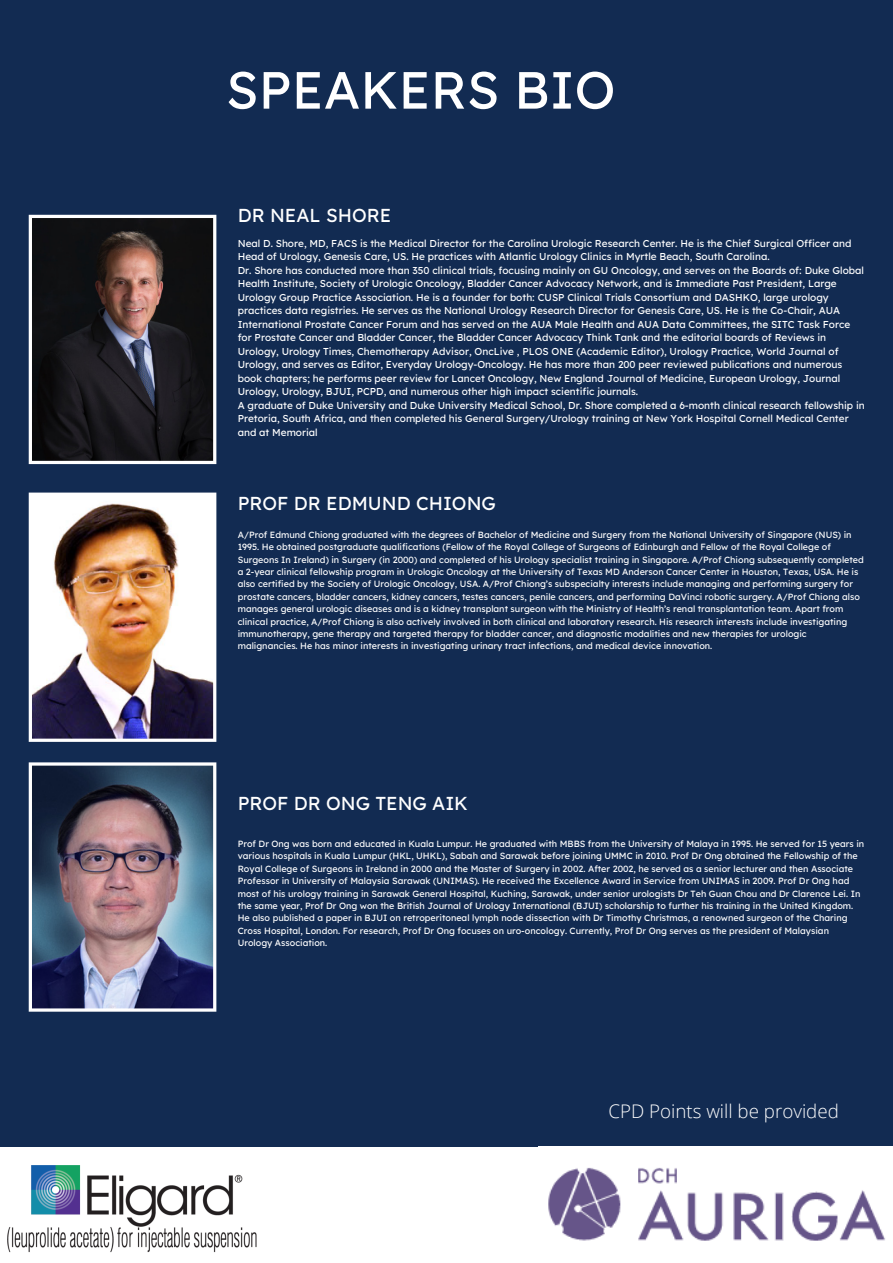
<style>
.page{position:relative;width:893px;height:1263px;background:#122b52}
.page>*{position:absolute;margin:0;border:0;box-sizing:border-box;transform-origin:0 0}
.t1{font:52.2px "Lexend Deca";color:#fff}
.t2{font:18.75px "Lexend Deca";color:#fff}
.t3{font:300 18.75px "Open Sans";color:#fff}
.t4{font:10.05px/13.5px "Lexend Deca";color:#fff}
.t5{font:9px/12.4px "Lexend Deca";color:#fff}
</style>
<div class="page">
<div style="left:0;top:1147px;width:893px;height:116px;background:#fff"></div>
<img style="left:548px;top:1167px;width:337px;height:74px">
<img style="left:7px;top:1165px;width:250px;height:88px">
<svg style="left:29px;top:215px;width:187px;height:249px;background:#383335"></svg>
<img style="left:29px;top:493px;width:187px;height:249px">
<img style="left:29px;top:762px;width:187px;height:250px">
<p class="t1" style="left:226px;top:56px;width:391px">SPEAKERS BIO</p>
<p class="t2" style="left:238px;top:203px;width:155px">DR NEAL SHORE</p>
<p class="t4" style="left:238px;top:236px;width:615px">Neal D. Shore, MD, FACS is the Medical Director for the Carolina Urologic Research Center. He is the Chief Surgical Officer and<br>Head of Urology, Genesis Care, US. He practices with Atlantic Urology Clinics in Myrtle Beach, South Carolina.</p>
<p class="t4" style="left:238px;top:263px;width:628px">Dr. Shore has conducted more than 350 clinical trials, focusing mainly on GU Oncology, and serves on the Boards of: Duke Global Health Institute, Society of Urologic Oncology, Bladder Cancer Advocacy Network, and is Immediate Past President, Large Urology Group Practice Association. He is a founder for both: CUSP Clinical Trials Consortium and DASHKO, large urology practices data registries. He serves as the National Urology Research Director for Genesis Care, US. He is the Co-Chair, AUA International Prostate Cancer Forum and has served on the AUA Male Health and AUA Data Committees, the SITC Task Force for Prostate Cancer and Bladder Cancer, the Bladder Cancer Advocacy Think Tank and the editorial boards of Reviews in Urology, Urology Times, Chemotherapy Advisor, OncLive , PLOS ONE (Academic Editor), Urology Practice, World Journal of Urology, and serves as Editor, Everyday Urology-Oncology. He has more than 200 peer reviewed publications and numerous book chapters; he performs peer review for Lancet Oncology, New England Journal of Medicine, European Urology, Journal Urology, Urology, BJUI, PCPD, and numerous other high impact scientific journals.</p>
<p class="t4" style="left:238px;top:398px;width:628px">A graduate of Duke University and Duke University Medical School, Dr. Shore completed a 6-month clinical research fellowship in<br>Pretoria, South Africa, and then completed his General Surgery/Urology training at New York Hospital Cornell Medical Center and at Memorial</p>
<p class="t2" style="left:238px;top:492px;width:260px">PROF DR EDMUND CHIONG</p>
<p class="t5" style="left:238px;top:528px;width:628px">A/Prof Edmund Chiong graduated with the degrees of Bachelor of Medicine and Surgery from the National University of Singapore (NUS) in 1995. He obtained postgraduate qualifications (Fellow of the Royal College of Surgeons of Edinburgh and Fellow of the Royal College of Surgeons In Ireland) in Surgery (in 2000) and completed of his Urology specialist training in Singapore. A/Prof Chiong subsequently completed a 2-year clinical fellowship program in Urologic Oncology at the University of Texas MD Anderson Cancer Center in Houston, Texas, USA. He is also certified by the Society of Urologic Oncology, USA. A/Prof Chiong’s subspecialty interests include managing and performing surgery for prostate cancers, bladder cancers, kidney cancers, testes cancers, penile cancers, and performing DaVinci robotic surgery. A/Prof Chiong also manages general urologic diseases and is a kidney transplant surgeon with the Ministry of Health’s renal transplantation team. Apart from clinical practice, A/Prof Chiong is also actively involved in both clinical and laboratory research. His research interests include investigating immunotherapy, gene therapy and targeted therapy for bladder cancer, and diagnostic modalities and new therapies for urologic malignancies. He has minor interests in investigating urinary tract infections, and medical device innovation.</p>
<p class="t2" style="left:238px;top:791px;width:232px">PROF DR ONG TENG AIK</p>
<p class="t5" style="left:238px;top:837px;width:628px">Prof Dr Ong was born and educated in Kuala Lumpur. He graduated with MBBS from the University of Malaya in 1995. He served for 15 years in various hospitals in Kuala Lumpur (HKL, UHKL), Sabah and Sarawak before joining UMMC in 2010. Prof Dr Ong obtained the Fellowship of the Royal College of Surgeons in Ireland in 2000 and the Master of Surgery in 2002. After 2002, he served as a senior lecturer and then Associate Professor in University of Malaysia Sarawak (UNIMAS). He received the Excellence Award in Service from UNIMAS in 2009. Prof Dr Ong had most of his urology training in Sarawak General Hospital, Kuching, Sarawak, under senior urologists Dr Teh Guan Chou and Dr Clarence Lei. In the same year, Prof Dr Ong won the British Journal of Urology International (BJUI) scholarship to further his training in the United Kingdom.<br>He also published a paper in BJUI on retroperitoneal lymph node dissection with Dr Timothy Christmas, a renowned surgeon of the Charing Cross Hospital, London. For research, Prof Dr Ong focuses on uro-oncology. Currently, Prof Dr Ong serves as the president of Malaysian Urology Association.</p>
<p class="t3" style="left:608px;top:1098px;width:232px">CPD Points will be provided</p>
</div>
